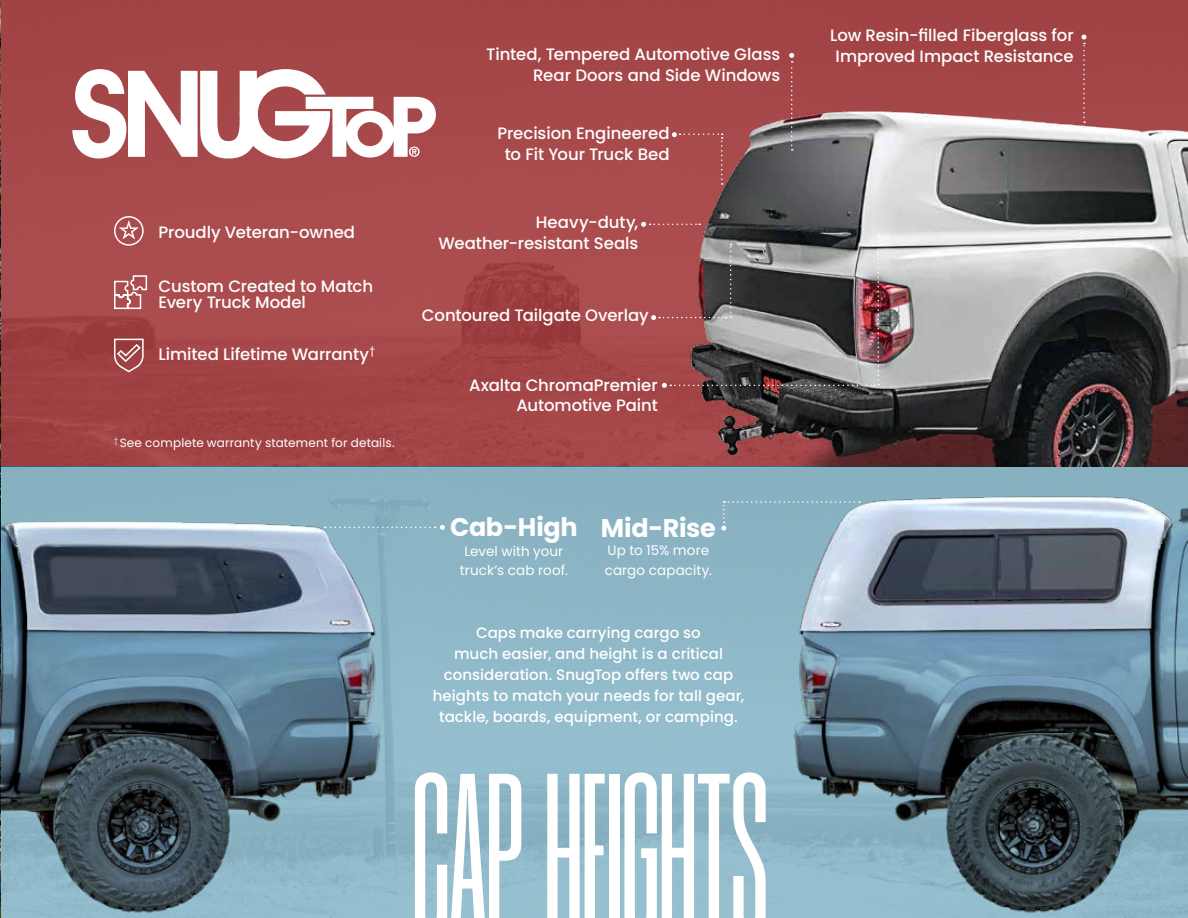
<style>
.page{position:relative;width:1188px;height:918px;background:#fff}
.page>*{position:absolute;margin:0;border:0;box-sizing:border-box;transform-origin:0 0}
.t1{font:225px "Humane";letter-spacing:-.01em;color:#fff}
.t2{font:700 25.5px "Poppins";letter-spacing:-.015em;color:#fff}
.t3{font:500 16.5px/21px "Poppins";letter-spacing:-.005em;color:#fff;text-align:right}
.t4{font:500 15px/21px "Poppins";color:#fff;text-align:center}
.t5{font:13.5px/19.5px "Poppins";letter-spacing:.01em;color:#fff}
.t6{font:12px "Poppins";letter-spacing:.01em;color:#fff}
</style>
<div class="page">
<div style="left:1px;top:0;width:1187px;height:467px;background:#a54749"></div>
<div style="left:1px;top:466px;width:1187px;height:452px;background:#8dbbcc"></div>
<img style="left:1px;top:467px;width:423px;height:446px">
<img style="left:783px;top:466px;width:405px;height:452px">
<svg style="left:72px;top:69px;width:364px;height:90px"></svg>
<svg style="left:114px;top:275px;width:34px;height:35px"></svg>
<svg style="left:113px;top:338px;width:31px;height:35px"></svg>
<svg style="left:116px;top:221px;width:25px;height:20px"></svg>
<div style="left:114px;top:216px;width:30px;height:30px;border:2px solid #fff;border-radius:50%"></div>
<img style="left:671px;top:34px;width:517px;height:432px">
<svg style="left:721px;top:501px;width:139px;height:30px"></svg>
<svg style="left:325px;top:525px;width:120px;height:5px"></svg>
<svg style="left:641px;top:222px;width:59px;height:5px"></svg>
<svg style="left:1082px;top:35px;width:4px;height:88px"></svg>
<svg style="left:789px;top:53px;width:5px;height:98px"></svg>
<svg style="left:672px;top:132px;width:51px;height:53px"></svg>
<svg style="left:651px;top:235px;width:228px;height:153px"></svg>
<p class="t3" style="left:159px;top:221px;width:198px">Proudly Veteran-owned</p>
<p class="t3" style="left:159px;top:278px;width:216px;line-height:16.5px;text-align:left">Custom Created to Match<br>Every Truck Model</p>
<p class="t3" style="left:159px;top:344px;width:218px">Limited Lifetime Warranty<sup>†</sup></p>
<p class="t6" style="left:114px;top:436px;width:282px"><sup>†</sup> See complete warranty statement for details.</p>
<p class="t3" style="left:486px;top:44px;width:295px">Tinted, Tempered Automotive Glass<br>Rear Doors and Side Windows</p>
<p class="t3" style="left:497px;top:123px;width:174px;text-align:center">Precision Engineered to Fit Your Truck Bed</p>
<p class="t3" style="left:439px;top:212px;width:201px">Heavy-duty,<br>Weather-resistant Seals</p>
<p class="t3" style="left:422px;top:305px;width:229px">Contoured Tailgate Overlay</p>
<p class="t3" style="left:469px;top:375px;width:190px;line-height:19.8px">Axalta ChromaPremier<br>Automotive Paint</p>
<h2 class="t2" style="left:450px;top:512px;width:129px">Cab-High</h2>
<p class="t5" style="left:460px;top:542px;width:109px;text-align:center">Level with your truck’s cab roof.</p>
<h2 class="t2" style="left:601px;top:513px;width:116px">Mid-Rise</h2>
<p class="t5" style="left:605px;top:541px;width:109px">Up to 15% more cargo capacity.</p>
<p class="t4" style="left:433px;top:622px;width:313px">Caps make carrying cargo so<br>much easier, and height is a critical consideration. SnugTop offers two cap heights to match your needs for tall gear, tackle, boards, equipment, or camping.</p>
<h1 class="t1" style="left:411px;top:734px;width:359px">CAPHEIGHTS</h1>
<p class="t3" style="left:830px;top:25px;width:245px;text-align:center">Low Resin-filled Fiberglass for<br>Improved Impact Resistance</p>
</div>
